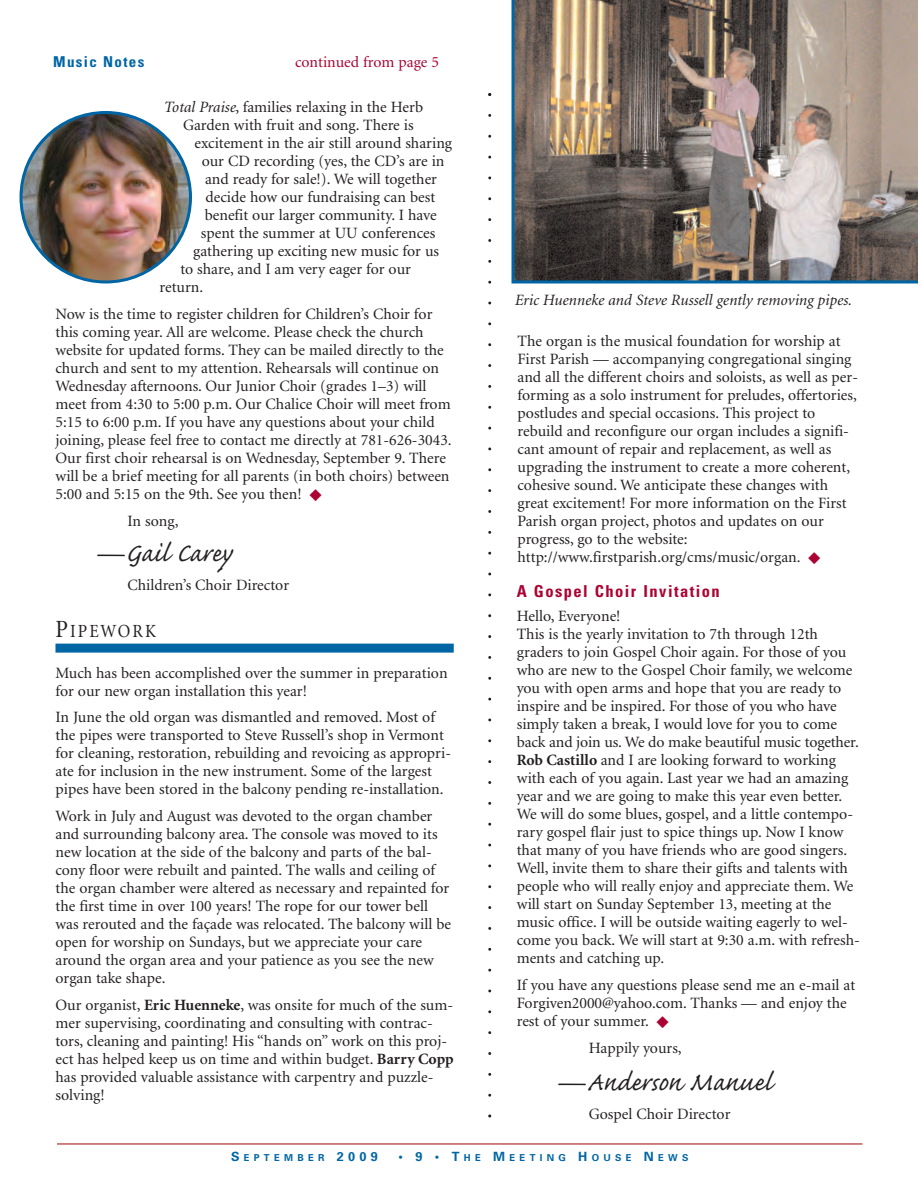
<style>
.page{position:relative;width:918px;height:1188px;background:#fff}
.page>*{position:absolute;margin:0;border:0;box-sizing:border-box;transform-origin:0 0}
.t1{font:33px "Caflisch Script";color:#231f20}
.t2{font:18.6px "Minion";letter-spacing:.125em;color:#231f20;scale:.91 1}
.t3{font:700 condensed 16.5px "Univers";letter-spacing:.09em;color:#ab0333}
.t4{font:15.75px/18px "Minion";color:#231f20}
.t5{font:italic 15.75px "Minion";color:#231f20}
.t6{font:15.75px "Minion";color:#ab0333}
.t7{font:700 condensed 15px "Univers";letter-spacing:.09em;color:#0065a4}
.t8{font:700 9.6px "Univers";letter-spacing:.445em;color:#0065a4}
.s1{font-style:italic}
.s2{color:#ab0333}
.s3{font-size:24.75px}
.s4{font-weight:700}
.s5{font-size:12.75px}
</style>
<div class="page">
<div style="left:56px;top:644px;width:398px;height:9px;background:#0065a4"></div>
<img style="left:20px;top:111px;width:172px;height:173px">
<svg style="left:488px;top:93px;width:3px;height:1025px"></svg>
<hr style="left:57px;top:1143px;width:805px;height:2px;background:#c1585c">
<svg style="left:512px;top:0;width:406px;height:284px;background:#817972"></svg>
<p class="t7" style="left:53px;top:57px;width:93px">Music Notes</p>
<p class="t6" style="left:295px;top:56px;width:145px">continued from page 5</p>
<p class="t4" style="left:164px;top:100px;width:261px"><span class="s1">Total Praise</span>, families relaxing in the Herb</p>
<p class="t4" style="left:183px;top:118px;width:232px">Garden with fruit and song. There is</p>
<p class="t4" style="left:195px;top:136px;width:259px">excitement in the air still around sharing</p>
<p class="t4" style="left:202px;top:154px;width:244px">our CD recording (yes, the CD’s are in</p>
<p class="t4" style="left:205px;top:172px;width:233px">and ready for sale!). We will together</p>
<p class="t4" style="left:206px;top:190px;width:231px">decide how our fundraising can best</p>
<p class="t4" style="left:205px;top:208px;width:233px">benefit our larger community. I have</p>
<p class="t4" style="left:201px;top:226px;width:236px">spent the summer at UU conferences</p>
<p class="t4" style="left:193px;top:244px;width:247px">gathering up exciting new music for us</p>
<p class="t4" style="left:180px;top:262px;width:232px">to share, and I am very eager for our</p>
<p class="t4" style="left:159px;top:280px;width:45px">return.</p>
<p class="t4" style="left:56px;top:306px;width:398px">Now is the time to register children for Children’s Choir for this coming year. All are welcome. Please check the church website for updated forms. They can be mailed directly to the church and sent to my attention. Rehearsals will continue on Wednesday afternoons. Our Junior Choir (grades 1–3) will meet from 4:30 to 5:00 p.m. Our Chalice Choir will meet from 5:15 to 6:00 p.m. If you have any questions about your child joining, please feel free to contact me directly at 781-626-3043.<br>Our first choir rehearsal is on Wednesday, September 9. There will be a brief meeting for all parents (in both choirs) between 5:00 and 5:15 on the 9th. See you then! <span class="s2">◆</span></p>
<p class="t4" style="left:128px;top:513px;width:53px">In song,</p>
<h1 class="t1" style="left:94px;top:530px;width:139px">—Gail Carey</h1>
<p class="t4" style="left:128px;top:577px;width:163px">Children’s Choir Director</p>
<p class="t2" style="left:56px;top:624px;width:112px"><span class="s3">P</span>IPEWORK</p>
<p class="t4" style="left:56px;top:665px;width:394px">Much has been accomplished over the summer in preparation for our new organ installation this year!</p>
<p class="t4" style="left:56px;top:710px;width:397px">In June the old organ was dismantled and removed. Most of the pipes were transported to Steve Russell’s shop in Vermont for cleaning, restoration, rebuilding and revoicing as appropri&shy;ate for inclusion in the new instrument. Some of the largest pipes have been stored in the balcony pending re-installation.</p>
<p class="t4" style="left:56px;top:808px;width:397px">Work in July and August was devoted to the organ chamber and surrounding balcony area. The console was moved to its new location at the side of the balcony and parts of the bal&shy;cony floor were rebuilt and painted. The walls and ceiling of the organ chamber were altered as necessary and repainted for the first time in over 100 years! The rope for our tower bell was rerouted and the façade was relocated. The balcony will be open for worship on Sundays, but we appreciate your care around the organ area and your patience as you see the new organ take shape.</p>
<p class="t4" style="left:56px;top:997px;width:400px">Our organist, <span class="s4">Eric Huenneke</span>, was onsite for much of the sum&shy;mer supervising, coordinating and consulting with contrac&shy;tors, cleaning and painting! His “hands on” work on this proj&shy;ect has helped keep us on time and within budget. <span class="s4">Barry Copp </span>has provided valuable assistance with carpentry and puzzle&shy;solving!</p>
<p class="t5" style="left:514px;top:294px;width:339px">Eric Huenneke and Steve Russell gently removing pipes.</p>
<p class="t4" style="left:518px;top:333px;width:342px">The organ is the musical foundation for worship at First Parish — accompanying congregational singing and all the different choirs and soloists, as well as per&shy;forming as a solo instrument for preludes, offertories, postludes and special occasions. This project to rebuild and reconfigure our organ includes a signifi&shy;cant amount of repair and replacement, as well as upgrading the instrument to create a more coherent, cohesive sound. We anticipate these changes with great excitement! For more information on the First Parish organ project, photos and updates on our progress, go to the website: http://www.firstparish.org/cms/music/organ. <span class="s2">◆</span></p>
<p class="t3" style="left:517px;top:585px;width:205px">A Gospel Choir Invitation</p>
<p class="t4" style="left:517px;top:609px;width:345px">Hello, Everyone!<br>This is the yearly invitation to 7th through 12th graders to join Gospel Choir again. For those of you who are new to the Gospel Choir family, we welcome you with open arms and hope that you are ready to inspire and be inspired. For those of you who have simply taken a break, I would love for you to come back and join us. We do make beautiful music together.<br><span class="s4">Rob Castillo</span> and I are looking forward to working with each of you again. Last year we had an amazing year and we are going to make this year even better.<br>We will do some blues, gospel, and a little contempo&shy;rary gospel flair just to spice things up. Now I know that many of you have friends who are good singers.<br>Well, invite them to share their gifts and talents with people who will really enjoy and appreciate them. We will start on Sunday September 13, meeting at the music office. I will be outside waiting eagerly to wel&shy;come you back. We will start at 9:30 a.m. with refresh&shy;ments and catching up.</p>
<p class="t4" style="left:517px;top:977px;width:340px">If you have any questions please send me an e-mail at<br>Forgiven2000@yahoo.com. Thanks — and enjoy the rest of your summer. <span class="s2">◆</span></p>
<p class="t4" style="left:589px;top:1040px;width:94px">Happily yours,</p>
<h1 class="t1" style="left:555px;top:1059px;width:218px">—Anderson Manuel</h1>
<p class="t4" style="left:589px;top:1106px;width:143px">Gospel Choir Director</p>
<p class="t8" style="left:231px;top:1154px;width:149px"><span class="s5">S</span>EPTEMBER <span class="s5">2009</span></p>
<p class="t8" style="left:399px;top:1154px;width:291px"><span class="s5">• 9 • T</span>HE <span class="s5">M</span>EETING <span class="s5">H</span>OUSE <span class="s5">N</span>EWS</p>
</div>
